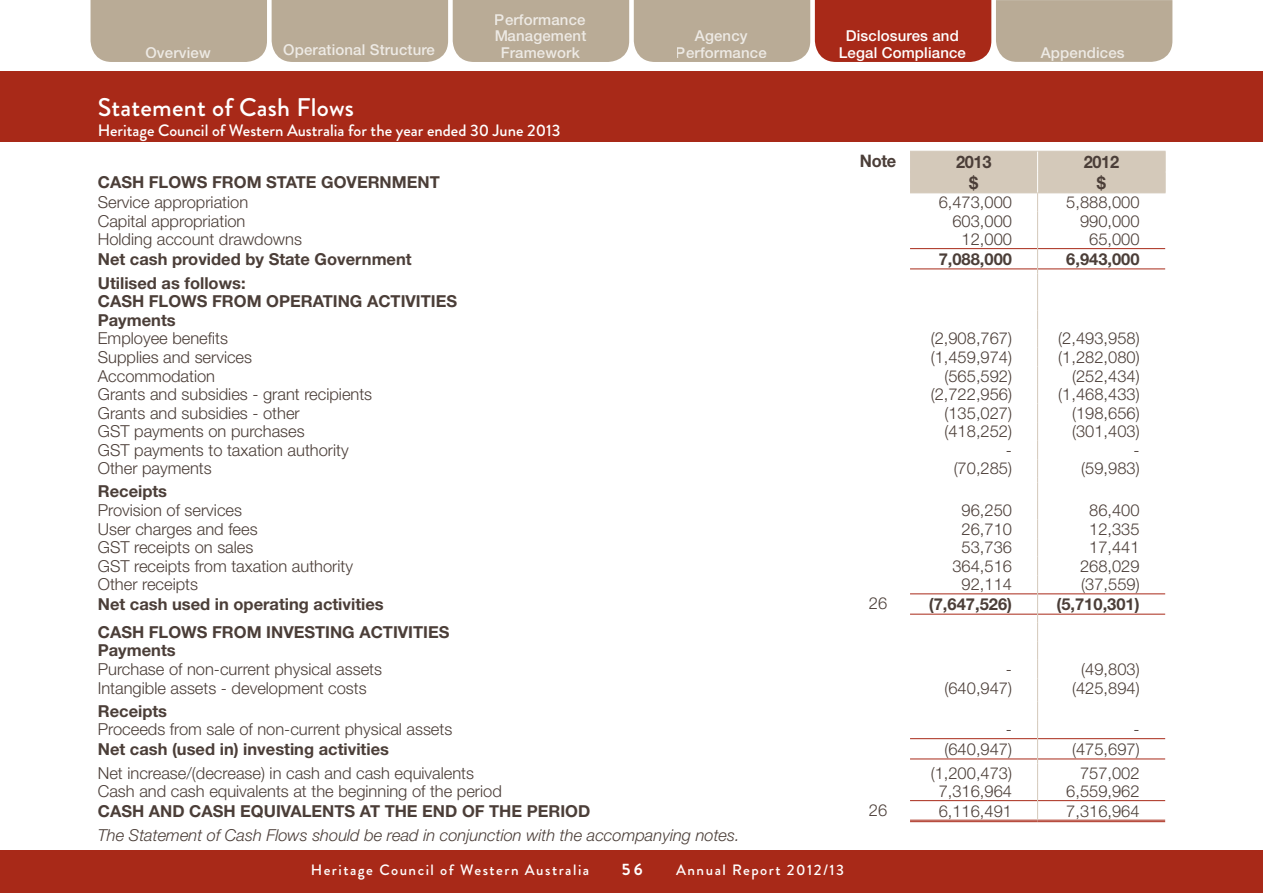
<style>
.page{position:relative;width:1263px;height:893px;background:#fff}
.page>*{position:absolute;margin:0;border:0;box-sizing:border-box;transform-origin:0 0}
.t1{font:500 25.5px "Brandon Grotesque";letter-spacing:.01em;color:#fff}
.t2{font:700 17.25px "Helvetica Neue LT Std";letter-spacing:-.02em;color:#4b3e38;scale:.95 1}
.t3{font:300 16.5px "Helvetica Neue LT Std";color:#4b3e38}
.t4{font:700 16.5px/18.6px "Helvetica Neue LT Std";color:#4b3e38}
.t5{font:italic 300 16.5px "Helvetica Neue LT Std";color:#4b3e38}
.t6{font:500 16.5px "Brandon Grotesque";color:#fff}
.t7{font:700 16.5px "Brandon Grotesque";color:#fff}
.t8{font:500 15px/16.5px "Helvetica Neue LT Std";letter-spacing:.01em;color:#fff;text-align:center}
.t9{font:500 15px "Brandon Grotesque";letter-spacing:.1em;color:#fff}
</style>
<div class="page">
<div style="left:0;top:72px;width:1263px;height:70px;background:#a82918"></div>
<div style="left:0;top:850px;width:1263px;height:43px;background:#a82918"></div>
<hr style="left:910px;top:820px;width:127px;height:1px;background:#a82918">
<hr style="left:910px;top:821px;width:127px;height:1px;background:#a82918">
<hr style="left:1037px;top:820px;width:128px;height:1px;background:#a82918">
<hr style="left:1037px;top:821px;width:128px;height:1px;background:#a82918">
<svg style="left:910px;top:151px;width:256px;height:669px"></svg>
<svg style="left:91px;top:0;width:1081px;height:62px;background:#b89985"></svg>
<p class="t8" style="left:494px;top:11px;width:94px">Performance<br>Management<br>Framework</p>
<p class="t8" style="left:676px;top:27px;width:92px">Agency<br>Performance</p>
<p class="t8" style="left:846px;top:27px;width:114px">Disclosures and</p>
<p class="t8" style="left:283px;top:41px;width:153px">Operational Structure</p>
<p class="t8" style="left:145px;top:44px;width:67px">Overview</p>
<p class="t8" style="left:839px;top:44px;width:129px">Legal Compliance</p>
<h1 class="t1" style="left:98px;top:89px;width:258px">Statement of Cash Flows</h1>
<p class="t6" style="left:98px;top:119px;width:464px">Heritage Council of Western Australia for the year ended 30 June 2013</p>
<p class="t8" style="left:1041px;top:44px;width:85px">Appendices</p>
<p class="t2" style="left:860px;top:150px;width:40px">Note</p>
<p class="t2" style="left:956px;top:151px;width:39px">2013</p>
<p class="t2" style="left:1084px;top:151px;width:39px">2012</p>
<p class="t4" style="left:98px;top:173px;width:343px">CASH FLOWS FROM STATE GOVERNMENT</p>
<p class="t2" style="left:969px;top:172px;width:11px">$</p>
<p class="t2" style="left:1097px;top:172px;width:11px">$</p>
<p class="t3" style="left:98px;top:192px;width:152px">Service appropriation</p>
<p class="t3" style="left:939px;top:192px;width:75px">6,473,000</p>
<p class="t3" style="left:1066px;top:192px;width:75px">5,888,000</p>
<p class="t3" style="left:98px;top:211px;width:149px">Capital appropriation</p>
<p class="t3" style="left:952px;top:211px;width:61px">603,000</p>
<p class="t3" style="left:1080px;top:211px;width:61px">990,000</p>
<p class="t3" style="left:98px;top:229px;width:206px">Holding account drawdowns</p>
<p class="t3" style="left:962px;top:229px;width:52px">12,000</p>
<p class="t3" style="left:1089px;top:229px;width:52px">65,000</p>
<p class="t4" style="left:98px;top:249px;width:315px">Net cash provided by State Government</p>
<p class="t4" style="left:939px;top:249px;width:75px">7,088,000</p>
<p class="t4" style="left:1066px;top:249px;width:75px">6,943,000</p>
<p class="t4" style="left:98px;top:273px;width:361px">Utilised as follows:<br>CASH FLOWS FROM OPERATING ACTIVITIES<br>Payments</p>
<p class="t3" style="left:98px;top:328px;width:132px">Employee benefits</p>
<p class="t3" style="left:931px;top:328px;width:83px">(2,908,767)</p>
<p class="t3" style="left:1058px;top:328px;width:83px">(2,493,958)</p>
<p class="t3" style="left:98px;top:347px;width:156px">Supplies and services</p>
<p class="t3" style="left:931px;top:347px;width:83px">(1,459,974)</p>
<p class="t3" style="left:1058px;top:347px;width:83px">(1,282,080)</p>
<p class="t3" style="left:98px;top:366px;width:119px">Accommodation</p>
<p class="t3" style="left:944px;top:366px;width:69px">(565,592)</p>
<p class="t3" style="left:1072px;top:366px;width:69px">(252,434)</p>
<p class="t3" style="left:98px;top:384px;width:276px">Grants and subsidies - grant recipients</p>
<p class="t3" style="left:931px;top:384px;width:83px">(2,722,956)</p>
<p class="t3" style="left:1058px;top:384px;width:83px">(1,468,433)</p>
<p class="t3" style="left:98px;top:403px;width:203px">Grants and subsidies - other</p>
<p class="t3" style="left:944px;top:403px;width:69px">(135,027)</p>
<p class="t3" style="left:1072px;top:403px;width:69px">(198,656)</p>
<p class="t3" style="left:98px;top:421px;width:208px">GST payments on purchases</p>
<p class="t3" style="left:944px;top:421px;width:69px">(418,252)</p>
<p class="t3" style="left:1072px;top:421px;width:69px">(301,403)</p>
<p class="t3" style="left:98px;top:440px;width:252px">GST payments to taxation authority</p>
<p class="t3" style="left:1006px;top:440px;width:8px">-</p>
<p class="t3" style="left:1133px;top:440px;width:8px">-</p>
<p class="t3" style="left:98px;top:458px;width:115px">Other payments</p>
<p class="t3" style="left:954px;top:458px;width:60px">(70,285)</p>
<p class="t3" style="left:1081px;top:458px;width:60px">(59,983)</p>
<p class="t4" style="left:98px;top:482px;width:71px">Receipts</p>
<p class="t3" style="left:98px;top:500px;width:146px">Provision of services</p>
<p class="t3" style="left:962px;top:500px;width:52px">96,250</p>
<p class="t3" style="left:1089px;top:500px;width:52px">86,400</p>
<p class="t3" style="left:98px;top:519px;width:161px">User charges and fees</p>
<p class="t3" style="left:962px;top:519px;width:52px">26,710</p>
<p class="t3" style="left:1089px;top:519px;width:52px">12,335</p>
<p class="t3" style="left:98px;top:537px;width:157px">GST receipts on sales</p>
<p class="t3" style="left:962px;top:537px;width:52px">53,736</p>
<p class="t3" style="left:1089px;top:537px;width:52px">17,441</p>
<p class="t3" style="left:98px;top:556px;width:257px">GST receipts from taxation authority</p>
<p class="t3" style="left:952px;top:556px;width:61px">364,516</p>
<p class="t3" style="left:1080px;top:556px;width:61px">268,029</p>
<p class="t3" style="left:98px;top:574px;width:102px">Other receipts</p>
<p class="t3" style="left:962px;top:574px;width:52px">92,114</p>
<p class="t3" style="left:1081px;top:574px;width:60px">(37,559)</p>
<p class="t4" style="left:98px;top:594px;width:287px">Net cash used in operating activities</p>
<p class="t3" style="left:869px;top:593px;width:20px">26</p>
<p class="t4" style="left:929px;top:594px;width:85px">(7,647,526)</p>
<p class="t4" style="left:1056px;top:594px;width:85px">(5,710,301)</p>
<p class="t4" style="left:98px;top:622px;width:353px">CASH FLOWS FROM INVESTING ACTIVITIES<br>Payments</p>
<p class="t3" style="left:98px;top:659px;width:286px">Purchase of non-current physical assets</p>
<p class="t3" style="left:1006px;top:659px;width:8px">-</p>
<p class="t3" style="left:1081px;top:659px;width:60px">(49,803)</p>
<p class="t3" style="left:98px;top:677px;width:270px">Intangible assets - development costs</p>
<p class="t3" style="left:944px;top:677px;width:69px">(640,947)</p>
<p class="t3" style="left:1072px;top:677px;width:69px">(425,894)</p>
<p class="t4" style="left:98px;top:701px;width:71px">Receipts</p>
<p class="t3" style="left:98px;top:719px;width:356px">Proceeds from sale of non-current physical assets</p>
<p class="t3" style="left:1006px;top:719px;width:8px">-</p>
<p class="t3" style="left:1133px;top:719px;width:8px">-</p>
<p class="t4" style="left:98px;top:739px;width:293px">Net cash (used in) investing activities</p>
<p class="t3" style="left:944px;top:739px;width:69px">(640,947)</p>
<p class="t3" style="left:1072px;top:739px;width:69px">(475,697)</p>
<p class="t3" style="left:98px;top:763px;width:378px">Net increase/(decrease) in cash and cash equivalents</p>
<p class="t3" style="left:931px;top:763px;width:83px">(1,200,473)</p>
<p class="t3" style="left:1080px;top:763px;width:61px">757,002</p>
<p class="t3" style="left:98px;top:781px;width:406px">Cash and cash equivalents at the beginning of the period</p>
<p class="t3" style="left:939px;top:781px;width:75px">7,316,964</p>
<p class="t3" style="left:1066px;top:781px;width:75px">6,559,962</p>
<p class="t4" style="left:98px;top:801px;width:494px">CASH AND CASH EQUIVALENTS AT THE END OF THE PERIOD</p>
<p class="t3" style="left:869px;top:800px;width:20px">26</p>
<p class="t3" style="left:939px;top:801px;width:75px">6,116,491</p>
<p class="t3" style="left:1066px;top:801px;width:75px">7,316,964</p>
<p class="t5" style="left:98px;top:825px;width:643px">The Statement of Cash Flows should be read in conjunction with the accompanying notes.</p>
<p class="t9" style="left:311px;top:860px;width:280px">Heritage Council of Western Australia</p>
<p class="t7" style="left:622px;top:858px;width:22px">56</p>
<p class="t9" style="left:676px;top:860px;width:170px">Annual Report 2012/13</p>
</div>
